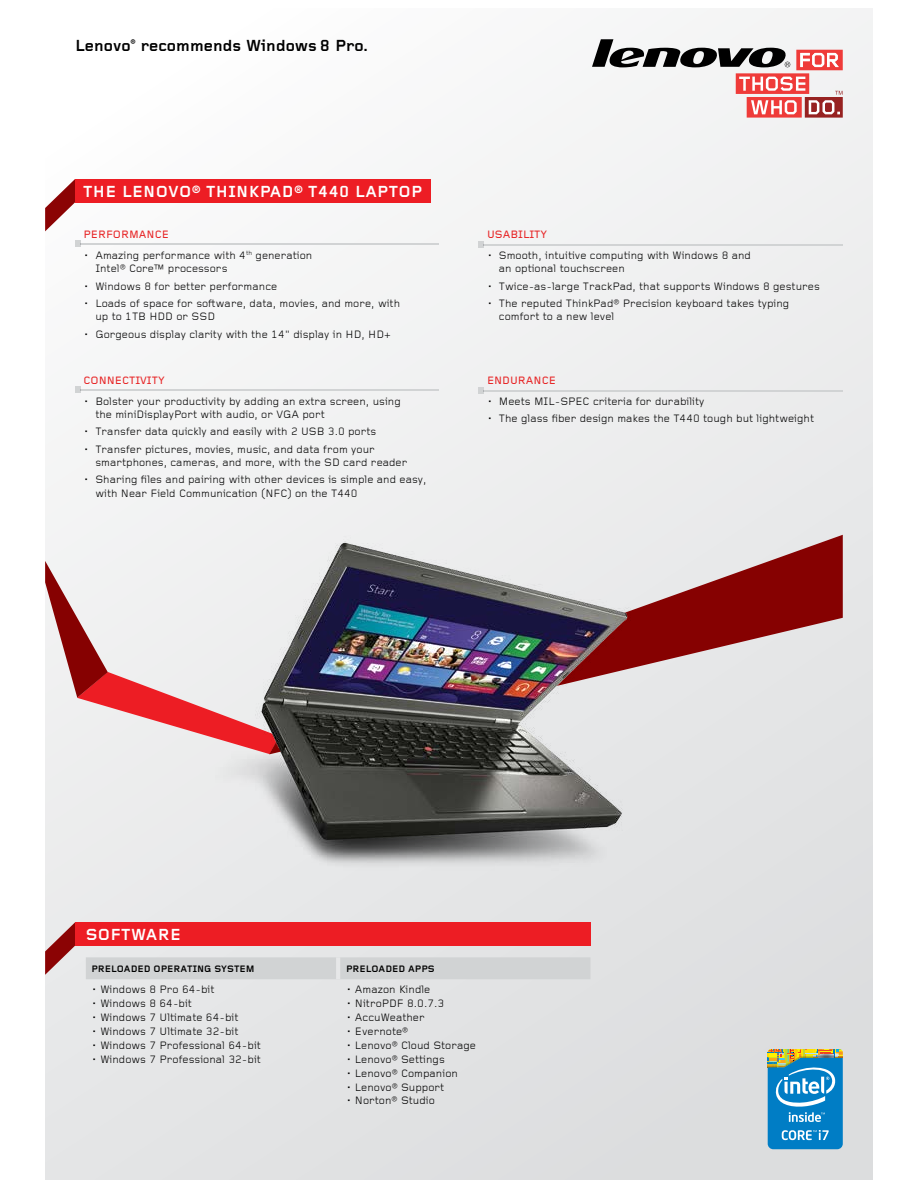
<style>
.page{position:relative;width:918px;height:1188px;background:#fff}
.page>*{position:absolute;margin:0;border:0;box-sizing:border-box;transform-origin:0 0}
.t1{font:700 16.65px "Foundry Gridnik";letter-spacing:.025em;color:#fff}
.t2{font:700 16.65px "Foundry Gridnik";color:#000}
.t3{font:11.1px/13.4px "Foundry Gridnik";color:#000}
.t4{font:500 11.1px "Foundry Gridnik";color:#e72526}
.t5{font:700 9.75px "Foundry Gridnik";color:#000}
</style>
<div class="page">
<div style="left:45px;top:9px;width:828px;height:1170px;background:linear-gradient(to right,#f3f4f4,#e5e6e7)"></div>
<svg style="left:592px;top:39px;width:251px;height:79px"></svg>
<svg style="left:639px;top:535px;width:204px;height:219px;background:#c69c9c"></svg>
<svg style="left:45px;top:561px;width:154px;height:193px"></svg>
<img style="left:199px;top:535px;width:440px;height:343px">
<svg style="left:45px;top:179px;width:30px;height:52px"></svg>
<hr style="left:80px;top:243px;width:359px;height:1px;background:#d1d3d4">
<svg style="left:75px;top:241px;width:6px;height:6px"></svg>
<hr style="left:80px;top:389px;width:359px;height:1px;background:#d1d3d4">
<svg style="left:75px;top:387px;width:6px;height:6px"></svg>
<hr style="left:484px;top:244px;width:359px;height:1px;background:#d1d3d4">
<svg style="left:479px;top:242px;width:5px;height:6px"></svg>
<hr style="left:484px;top:390px;width:359px;height:1px;background:#d1d3d4">
<svg style="left:479px;top:387px;width:5px;height:7px"></svg>
<div style="left:75px;top:179px;width:355px;height:23px;background:#ed1d24"></div>
<svg style="left:768px;top:1049px;width:75px;height:100px;background:#3b94bd"></svg>
<div style="left:86px;top:957px;width:504px;height:22px;background:#d1d3d4"></div>
<hr style="left:336px;top:957px;width:4px;height:22px;background:#e6e7e8">
<svg style="left:45px;top:922px;width:30px;height:53px;background:#c08485"></svg>
<div style="left:75px;top:922px;width:516px;height:24px;background:#ed1d24"></div>
<p class="t2" style="left:75px;top:37px;width:295px">LENOVO<sup>®</sup> RECOMMENDS WINDOWS 8 PRO.</p>
<p class="t1" style="left:83px;top:182px;width:341px">THE LENOVO® THINKPAD® T440 LAPTOP</p>
<p class="t4" style="left:84px;top:228px;width:87px">PERFORMANCE</p>
<p class="t3" style="left:95px;top:249px;width:219px;text-indent:-12px">• Amazing performance with 4<sup>th</sup> generation<br>Intel® Core™ processors</p>
<p class="t3" style="left:84px;top:280px;width:195px">• Windows 8 for better performance</p>
<p class="t3" style="left:95px;top:297px;width:306px;text-indent:-12px">• Loads of space for software, data, movies, and more, with up to 1TB HDD or SSD</p>
<p class="t3" style="left:84px;top:328px;width:309px">• Gorgeous display clarity with the 14" display in HD, HD+</p>
<p class="t4" style="left:84px;top:374px;width:83px">CONNECTIVITY</p>
<p class="t3" style="left:95px;top:395px;width:307px;text-indent:-12px">• Bolster your productivity by adding an extra screen, using the miniDisplayPort with audio, or VGA port</p>
<p class="t3" style="left:84px;top:426px;width:294px">• Transfer data quickly and easily with 2 USB 3.0 ports</p>
<p class="t3" style="left:95px;top:443px;width:314px;text-indent:-12px">• Transfer pictures, movies, music, and data from your smartphones, cameras, and more, with the SD card reader</p>
<p class="t3" style="left:95px;top:474px;width:333px;text-indent:-12px">• Sharing files and pairing with other devices is simple and easy, with Near Field Communication (NFC) on the T440</p>
<p class="t4" style="left:487px;top:228px;width:62px">USABILITY</p>
<p class="t3" style="left:499px;top:249px;width:254px;text-indent:-12px">• Smooth, intuitive computing with Windows 8 and an optional touchscreen</p>
<p class="t3" style="left:487px;top:280px;width:334px">• Twice-as-large TrackPad, that supports Windows 8 gestures</p>
<p class="t3" style="left:499px;top:297px;width:292px;text-indent:-12px">• The reputed ThinkPad® Precision keyboard takes typing comfort to a new level</p>
<p class="t4" style="left:487px;top:374px;width:70px">ENDURANCE</p>
<p class="t3" style="left:487px;top:395px;width:219px">• Meets MIL-SPeC criteria for durability</p>
<p class="t3" style="left:487px;top:412px;width:329px">• The glass fiber design makes the T440 tough but lightweight</p>
<p class="t1" style="left:86px;top:925px;width:97px">SOFTWARE</p>
<p class="t5" style="left:91px;top:963px;width:165px">PRELOADED OPERATING SYSTEM</p>
<p class="t5" style="left:346px;top:963px;width:90px">PRELOADED APPS</p>
<p class="t3" style="left:91px;top:983px;width:125px">• Windows 8 Pro 64-bit</p>
<p class="t3" style="left:91px;top:997px;width:102px">• Windows 8 64-bit</p>
<p class="t3" style="left:91px;top:1011px;width:149px">• Windows 7 Ultimate 64-bit</p>
<p class="t3" style="left:91px;top:1025px;width:149px">• Windows 7 Ultimate 32-bit</p>
<p class="t3" style="left:91px;top:1039px;width:171px">• Windows 7 Professional 64-bit</p>
<p class="t3" style="left:91px;top:1053px;width:171px">• Windows 7 Professional 32-bit</p>
<p class="t3" style="left:346px;top:983px;width:86px">• Amazon Kindle</p>
<p class="t3" style="left:346px;top:997px;width:100px">• NitroPDF 8.0.7.3</p>
<p class="t3" style="left:346px;top:1011px;width:80px">• AccuWeather</p>
<p class="t3" style="left:346px;top:1025px;width:64px">• evernote®</p>
<p class="t3" style="left:346px;top:1039px;width:132px">• Lenovo® Cloud Storage</p>
<p class="t3" style="left:346px;top:1053px;width:100px">• Lenovo® Settings</p>
<p class="t3" style="left:346px;top:1067px;width:113px">• Lenovo® Companion</p>
<p class="t3" style="left:346px;top:1081px;width:100px">• Lenovo® Support</p>
<p class="t3" style="left:346px;top:1095px;width:90px">• Norton® Studio</p>
</div>
